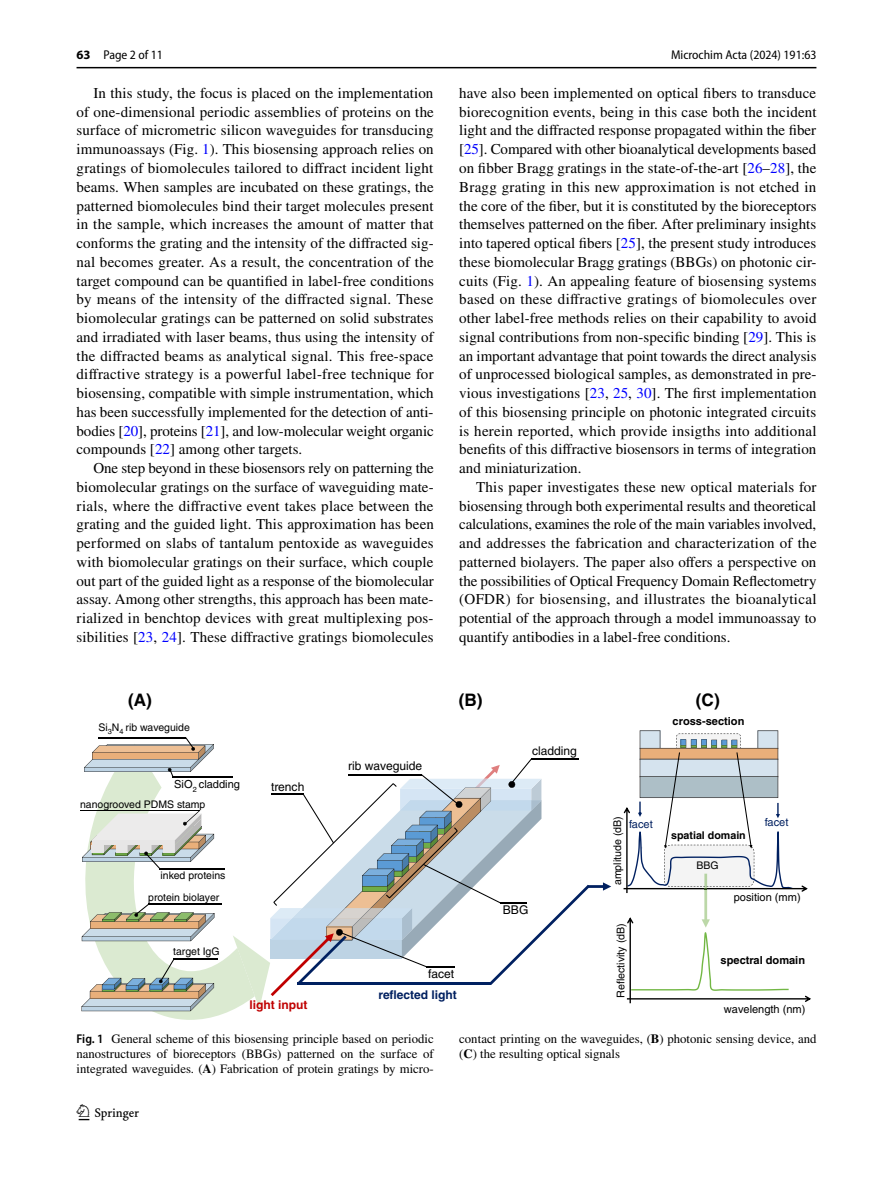
<style>
.page{position:relative;width:893px;height:1187px;background:#fff}
.page>*{position:absolute;margin:0;border:0;box-sizing:border-box;transform-origin:0 0}
.t1{font:22.5px "Springnew Regular 2";color:#000}
.t2{font:700 17.25px "Helvetica";color:#000}
.t3{font:15px/18.8px "STIX";color:#000;text-align:justify}
.t4{font:12.75px/15px "STIX";color:#000;text-align:justify}
.t5{font:semi-condensed 12.75px "Myriad Pro";color:#000}
.t6{font:12px "Helvetica";color:#000}
.t7{font:700 12px "Helvetica";color:#002060}
.t8{font:700 12px "Helvetica";color:#c00000}
.t9{font:11.1px "Helvetica";color:#000}
.t10{font:700 11.1px "Helvetica";color:#000}
.t11{font:11.1px "Helvetica";color:#002060}
.t12{font:10.65px "Helvetica";color:#000}
.t13{font:700 10.65px "Helvetica";color:#000}
.t14{font:10.5px/21.1px "Helvetica";color:#000}
.s1{font-weight:700;font-stretch:normal}
.s2{color:#00f}
.s3{font-family:"Myriad Pro";font-weight:600;font-stretch:semi-condensed}
.s4{font-weight:700}
</style>
<div class="page">
<hr style="left:77px;top:67px;width:739px;height:1px;background:#000">
<svg style="left:81px;top:777px;width:155px;height:242px"></svg>
<hr style="left:80px;top:810px;width:119px;height:1px;background:#000">
<hr style="left:159px;top:868px;width:66px;height:1px;background:#000">
<svg style="left:82px;top:810px;width:132px;height:58px"></svg>
<hr style="left:148px;top:903px;width:74px;height:1px;background:#000">
<svg style="left:82px;top:903px;width:132px;height:38px"></svg>
<hr style="left:174px;top:958px;width:44px;height:1px;background:#000">
<svg style="left:81px;top:958px;width:133px;height:53px"></svg>
<hr style="left:173px;top:776px;width:60px;height:1px;background:#000">
<svg style="left:84px;top:737px;width:130px;height:40px"></svg>
<svg style="left:233px;top:758px;width:378px;height:250px"></svg>
<svg style="left:623px;top:730px;width:188px;height:273px"></svg>
<p class="t5" style="left:77px;top:48px;width:88px"><span class="s1">63</span> Page 2 of 11</p>
<p class="t3" style="left:77px;top:84px;width:359px;text-indent:17px">In this study, the focus is placed on the implementation of one-dimensional periodic assemblies of proteins on the surface of micrometric silicon waveguides for transducing immunoassays (Fig. <span class="s2">1</span>). This biosensing approach relies on gratings of biomolecules tailored to diffract incident light beams. When samples are incubated on these gratings, the patterned biomolecules bind their target molecules present in the sample, which increases the amount of matter that conforms the grating and the intensity of the diffracted sig&shy;nal becomes greater. As a result, the concentration of the target compound can be quantified in label-free conditions by means of the intensity of the diffracted signal. These biomolecular gratings can be patterned on solid substrates and irradiated with laser beams, thus using the intensity of the diffracted beams as analytical signal. This free-space diffractive strategy is a powerful label-free technique for biosensing, compatible with simple instrumentation, which has been successfully implemented for the detection of anti&shy;bodies [<span class="s2">20</span>], proteins [<span class="s2">21</span>], and low-molecular weight organic compounds [<span class="s2">22</span>] among other targets.</p>
<p class="t3" style="left:77px;top:459px;width:359px;text-indent:17px">One step beyond in these biosensors rely on patterning the biomolecular gratings on the surface of waveguiding mate&shy;rials, where the diffractive event takes place between the grating and the guided light. This approximation has been performed on slabs of tantalum pentoxide as waveguides with biomolecular gratings on their surface, which couple out part of the guided light as a response of the biomolecular assay. Among other strengths, this approach has been mate&shy;rialized in benchtop devices with great multiplexing pos&shy;sibilities [<span class="s2">23</span>, <span class="s2">24</span>]. These diffractive gratings biomolecules</p>
<p class="t5" style="left:671px;top:48px;width:147px">Microchim Acta (2024) 191:63</p>
<p class="t3" style="left:459px;top:84px;width:359px">have also been implemented on optical fibers to transduce biorecognition events, being in this case both the incident light and the diffracted response propagated within the fiber [<span class="s2">25</span>]. Compared with other bioanalytical developments based on fibber Bragg gratings in the state-of-the-art [<span class="s2">26</span>–<span class="s2">28</span>], the Bragg grating in this new approximation is not etched in the core of the fiber, but it is constituted by the bioreceptors themselves patterned on the fiber. After preliminary insights into tapered optical fibers [<span class="s2">25</span>], the present study introduces these biomolecular Bragg gratings (BBGs) on photonic cir&shy;cuits (Fig. <span class="s2">1</span>). An appealing feature of biosensing systems based on these diffractive gratings of biomolecules over other label-free methods relies on their capability to avoid signal contributions from non-specific binding [<span class="s2">29</span>]. This is an important advantage that point towards the direct analysis of unprocessed biological samples, as demonstrated in pre&shy;vious investigations [<span class="s2">23</span>, <span class="s2">25</span>, <span class="s2">30</span>]. The first implementation of this biosensing principle on photonic integrated circuits is herein reported, which provide insigths into additional benefits of this diffractive biosensors in terms of integration and miniaturization.</p>
<p class="t3" style="left:459px;top:478px;width:359px;text-indent:17px">This paper investigates these new optical materials for biosensing through both experimental results and theoretical calculations, examines the role of the main variables involved, and addresses the fabrication and characterization of the patterned biolayers. The paper also offers a perspective on the possibilities of Optical Frequency Domain Reflectometry (OFDR) for biosensing, and illustrates the bioanalytical potential of the approach through a model immunoassay to quantify antibodies in a label-free conditions.</p>
<p class="t2" style="left:128px;top:689px;width:25px">(A)</p>
<p class="t2" style="left:459px;top:689px;width:25px">(B)</p>
<p class="t2" style="left:696px;top:689px;width:25px">(C)</p>
<p class="t14" style="left:98px;top:716px;width:93px">Si<sub>3</sub>N<sub>4</sub> rib waveguide</p>
<p class="t9" style="left:174px;top:777px;width:67px">SiO<sub>2</sub> cladding</p>
<p class="t14" style="left:80px;top:793px;width:127px">nanogrooved PDMS stamp</p>
<p class="t6" style="left:271px;top:780px;width:35px">trench</p>
<p class="t14" style="left:148px;top:865px;width:79px;text-indent:12px">inked proteins protein biolayer</p>
<p class="t14" style="left:173px;top:941px;width:48px">target IgG</p>
<p class="t8" style="left:250px;top:997px;width:60px">light input</p>
<p class="t6" style="left:348px;top:758px;width:75px">rib waveguide</p>
<p class="t6" style="left:428px;top:967px;width:27px">facet</p>
<p class="t7" style="left:378px;top:987px;width:80px">reflected light</p>
<p class="t6" style="left:532px;top:744px;width:46px">cladding</p>
<p class="t6" style="left:503px;top:902px;width:27px">BBG</p>
<p class="t10" style="left:673px;top:714px;width:73px">cross-section</p>
<p class="t12" style="left:611px;top:885px;width:71px;rotate:-90deg">amplitude (dB)</p>
<p class="t11" style="left:629px;top:817px;width:25px">facet</p>
<p class="t12" style="left:615px;top:997px;width:76px;rotate:-90deg">Reflectivity (dB)</p>
<p class="t13" style="left:671px;top:828px;width:76px">spatial domain</p>
<p class="t14" style="left:696px;top:854px;width:24px">BBG</p>
<p class="t11" style="left:765px;top:816px;width:25px">facet</p>
<p class="t9" style="left:734px;top:890px;width:68px">position (mm)</p>
<p class="t10" style="left:721px;top:952px;width:86px">spectral domain</p>
<p class="t9" style="left:724px;top:1002px;width:83px">wavelength (nm)</p>
<p class="t4" style="left:77px;top:1031px;width:359px"><span class="s3">Fig. 1</span> General scheme of this biosensing principle based on periodic nanostructures of bioreceptors (BBGs) patterned on the surface of integrated waveguides. (<span class="s4">A</span>) Fabrication of protein gratings by micro-</p>
<p class="t4" style="left:459px;top:1031px;width:359px">contact printing on the waveguides, (<span class="s4">B</span>) photonic sensing device, and (<span class="s4">C</span>) the resulting optical signals</p>
<h1 class="t1" style="left:79px;top:1104px;width:62px">1 3</h1>
</div>
